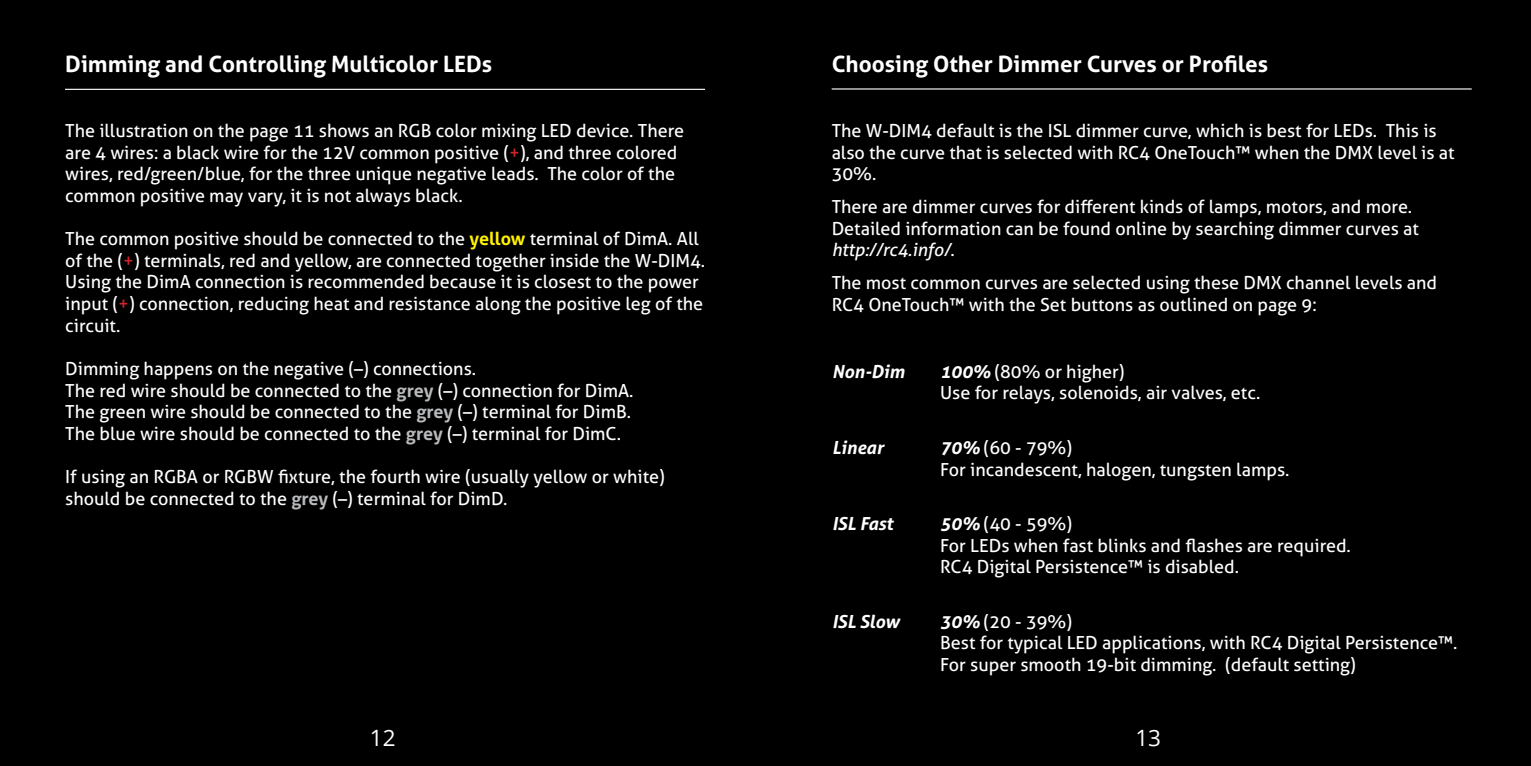
<style>
.page{position:relative;width:1531px;height:766px;background:#fff}
.page>*{position:absolute;margin:0;border:0;box-sizing:border-box;transform-origin:0 0}
.t1{font:700 22.5px "Aller";color:#fff}
.t2{font:22.5px "Open Sans";color:#fff}
.t3{font:18px/21.6px "Aller";color:#fff}
.t4{font:italic 700 18px "Aller";color:#fff}
.s1{color:#d2232a}
.s2{font-weight:700;color:#fff200}
.s3{font-weight:700;color:#b8babc}
.s4{font-style:italic}
.s5{font-weight:700;font-style:italic}
</style>
<div class="page">
<div style="left:0;top:0;width:1531px;height:765px;background:#000"></div>
<hr style="left:65px;top:89px;width:640px;height:1px;background:#fff">
<hr style="left:831px;top:88px;width:640px;height:1px;background:#fff">
<p class="t1" style="left:65px;top:50px;width:428px">Dimming and Controlling Multicolor LEDs</p>
<p class="t3" style="left:65px;top:120px;width:620px">The illustration on the page 11 shows an RGB color mixing LED device. There are 4 wires: a black wire for the 12V common positive (<span class="s1">+</span>), and three colored wires, red/green/blue, for the three unique negative leads. The color of the common positive may vary, it is not always black.</p>
<p class="t3" style="left:65px;top:228px;width:641px">The common positive should be connected to the <span class="s2">yellow</span> terminal of DimA. All of the (<span class="s1">+</span>) terminals, red and yellow, are connected together inside the W-DIM4.<br>Using the DimA connection is recommended because it is closest to the power input (<span class="s1">+</span>) connection, reducing heat and resistance along the positive leg of the circuit.</p>
<p class="t3" style="left:65px;top:357px;width:570px">Dimming happens on the negative (–) connections.<br>The red wire should be connected to the <span class="s3">grey</span> (–) connection for DimA.<br>The green wire should be connected to the <span class="s3">grey</span> (–) terminal for DimB.<br>The blue wire should be connected to the <span class="s3">grey</span> (–) terminal for DimC.</p>
<p class="t3" style="left:65px;top:465px;width:601px">If using an RGBA or RGBW fixture, the fourth wire (usually yellow or white) should be connected to the <span class="s3">grey</span> (–) terminal for DimD.</p>
<p class="t1" style="left:831px;top:50px;width:438px">Choosing Other Dimmer Curves or Profiles</p>
<p class="t3" style="left:831px;top:120px;width:624px">The W-DIM4 default is the ISL dimmer curve, which is best for LEDs. This is also the curve that is selected with RC4 OneTouch™ when the DMX level is at<br>30%.</p>
<p class="t3" style="left:831px;top:196px;width:589px">There are dimmer curves for different kinds of lamps, motors, and more.<br>Detailed information can be found online by searching dimmer curves at <span class="s4">http://rc4.info/</span>.</p>
<p class="t3" style="left:831px;top:272px;width:607px">The most common curves are selected using these DMX channel levels and<br>RC4 OneTouch™ with the Set buttons as outlined on page 9:</p>
<p class="t4" style="left:832px;top:360px;width:74px">Non-Dim</p>
<p class="t3" style="left:940px;top:360px;width:322px"><span class="s5">100%</span> (80% or higher)<br>Use for relays, solenoids, air valves, etc.</p>
<p class="t4" style="left:832px;top:436px;width:53px">Linear</p>
<p class="t3" style="left:940px;top:436px;width:351px"><span class="s5">70%</span> (60 - 79%)<br>For incandescent, halogen, tungsten lamps.</p>
<p class="t4" style="left:832px;top:512px;width:63px">ISL Fast</p>
<p class="t3" style="left:940px;top:512px;width:412px"><span class="s5">50%</span> (40 - 59%)<br>For LEDs when fast blinks and flashes are required.<br>RC4 Digital Persistence™ is disabled.</p>
<p class="t4" style="left:832px;top:610px;width:69px">ISL Slow</p>
<p class="t3" style="left:940px;top:610px;width:519px"><span class="s5">30%</span> (20 - 39%)<br>Best for typical LED applications, with RC4 Digital Persistence™.<br>For super smooth 19-bit dimming. (default setting)</p>
<p class="t2" style="left:370px;top:721px;width:27px">12</p>
<p class="t2" style="left:1135px;top:721px;width:27px">13</p>
</div>
